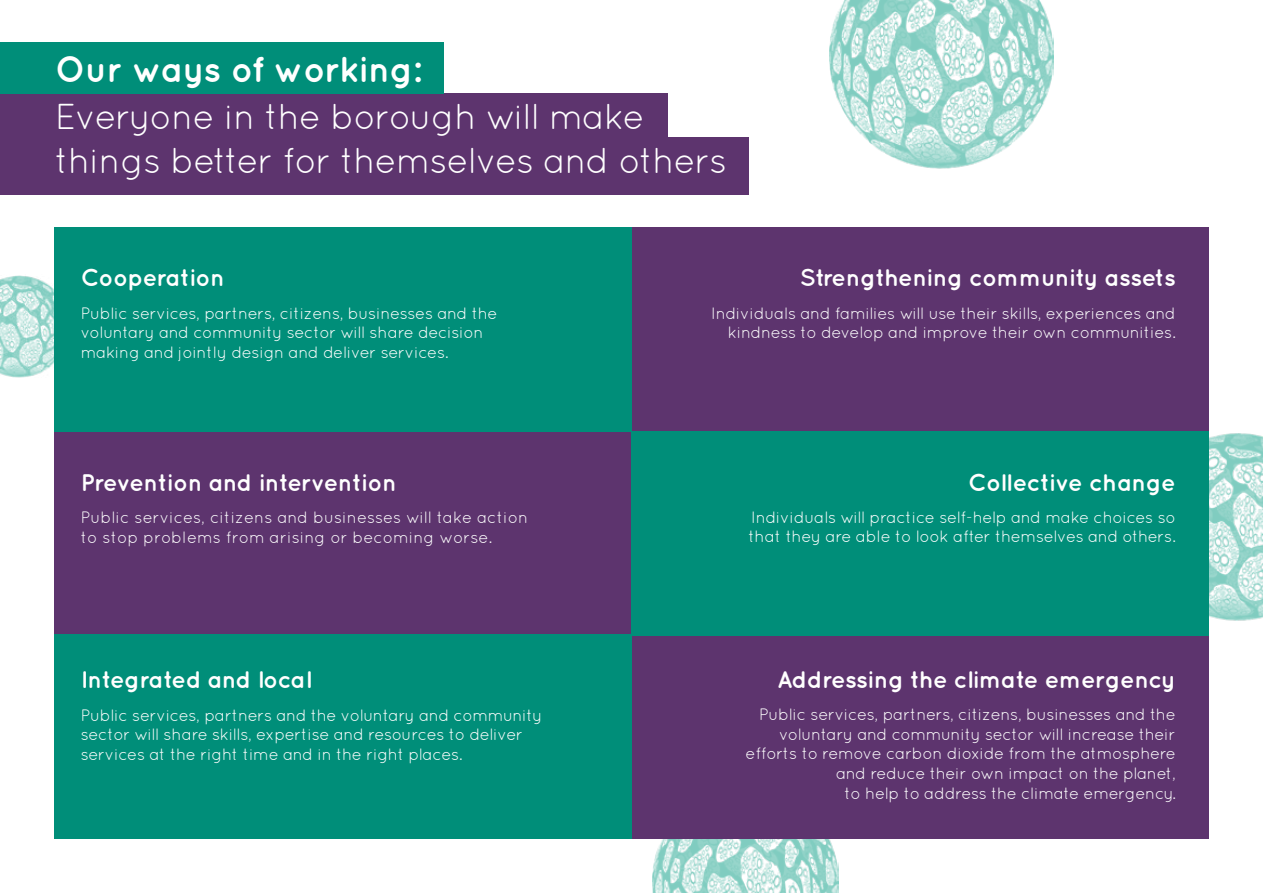
<style>
.page{position:relative;width:1263px;height:893px;background:#fff}
.page>*{position:absolute;margin:0;border:0;box-sizing:border-box;transform-origin:0 0}
.t1{font:36px/43.5px "Quicksand";letter-spacing:-.025em;color:#fff}
.t2{font:700 36px "Quicksand";letter-spacing:-.02em;color:#fff}
.t3{font:700 24px "Quicksand";letter-spacing:-.02em;color:#fff}
.t4{font:16.5px/19.5px "Quicksand";letter-spacing:-.02em;color:#fff}
.t5{font:16.5px/19.8px "Quicksand";color:#fff}
</style>
<div class="page">
<img style="left:1209px;top:433px;width:54px;height:188px">
<img style="left:0;top:275px;width:54px;height:103px">
<img style="left:652px;top:839px;width:186px;height:54px">
<div style="left:631px;top:635px;width:578px;height:204px;background:#5d346e"></div>
<div style="left:54px;top:432px;width:577px;height:204px;background:#5d346e"></div>
<div style="left:631px;top:227px;width:578px;height:205px;background:#5d346e"></div>
<div style="left:54px;top:227px;width:577px;height:205px;background:#008e79"></div>
<img style="left:829px;top:0;width:224px;height:169px">
<div style="left:0;top:94px;width:668px;height:51px;background:#5d346e"></div>
<div style="left:0;top:43px;width:443px;height:51px;background:#008e79"></div>
<div style="left:0;top:137px;width:748px;height:58px;background:#5d346e"></div>
<div style="left:54px;top:635px;width:577px;height:204px;background:#008e79"></div>
<div style="left:631px;top:432px;width:578px;height:204px;background:#008e79"></div>
<h1 class="t2" style="left:55px;top:47px;width:367px">Our ways of working:</h1>
<h1 class="t1" style="left:55px;top:95px;width:673px">Everyone in the borough will make things better for themselves and others</h1>
<h2 class="t3" style="left:81px;top:264px;width:146px">Cooperation</h2>
<p class="t4" style="left:81px;top:303px;width:418px">Public services, partners, citizens, businesses and the voluntary and community sector will share decision making and jointly design and deliver services.</p>
<h2 class="t3" style="left:81px;top:468px;width:317px">Prevention and intervention</h2>
<p class="t5" style="left:81px;top:507px;width:449px">Public services, citizens and businesses will take action to stop problems from arising or becoming worse.</p>
<h2 class="t3" style="left:81px;top:665px;width:232px">Integrated and local</h2>
<p class="t4" style="left:81px;top:705px;width:463px">Public services, partners and the voluntary and community sector will share skills, expertise and resources to deliver services at the right time and in the right places.</p>
<h2 class="t3" style="left:800px;top:264px;width:377px">Strengthening community assets</h2>
<p class="t4" style="left:711px;top:303px;width:466px;text-align:right">Individuals and families will use their skills, experiences and kindness to develop and improve their own communities.</p>
<h2 class="t3" style="left:968px;top:468px;width:209px">Collective change</h2>
<p class="t4" style="left:748px;top:507px;width:429px">Individuals will practice self-help and make choices so that they are able to look after themselves and others.</p>
<h2 class="t3" style="left:777px;top:665px;width:400px">Addressing the climate emergency</h2>
<p class="t4" style="left:746px;top:704px;width:432px;text-align:right">Public services, partners, citizens, businesses and the voluntary and community sector will increase their efforts to remove carbon dioxide from the atmosphere and reduce their own impact on the planet,<br>to help to address the climate emergency.</p>
</div>
